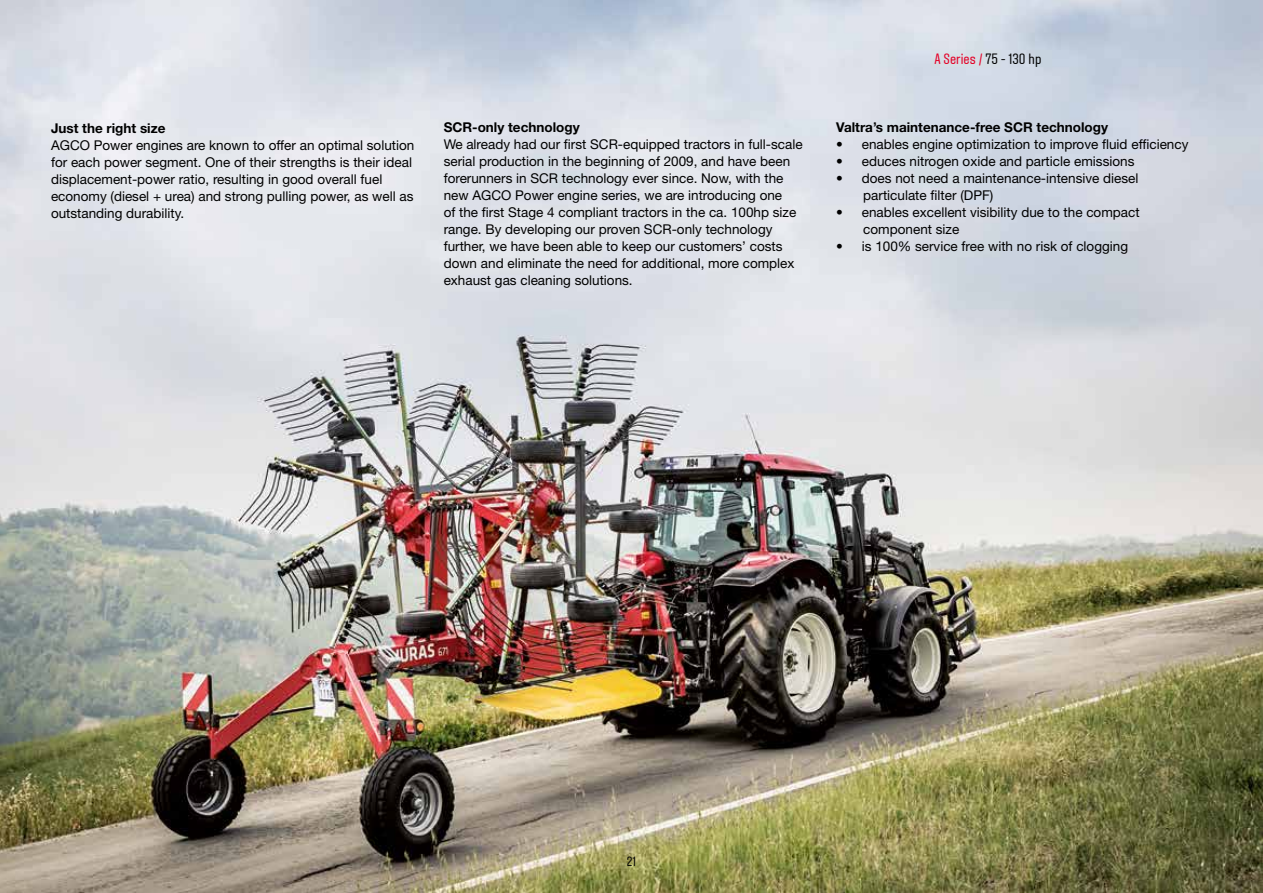
<style>
.page{position:relative;width:1263px;height:893px;background:#fff}
.page>*{position:absolute;margin:0;border:0;box-sizing:border-box;transform-origin:0 0}
.t1{font:15px "Aveny T";color:#e40026}
.t2{font:13.5px/17px "Helvetica Neue LT Std";color:#000}
.t3{font:700 13.5px "Helvetica Neue LT Std";color:#000}
.t4{font:13.5px "Aveny T";color:#000}
.s1{color:#000}
</style>
<div class="page">
<img style="left:0;top:0;width:1263px;height:893px">
<p class="t3" style="left:51px;top:120px;width:116px">Just the right size</p>
<p class="t2" style="left:51px;top:136px;width:365px">AGCO Power engines are known to offer an optimal solution for each power segment. One of their strengths is their ideal displacement-power ratio, resulting in good overall fuel economy (diesel + urea) and strong pulling power, as well as outstanding durability.</p>
<p class="t3" style="left:444px;top:119px;width:137px">SCR-only technology</p>
<p class="t2" style="left:444px;top:136px;width:361px">We already had our first SCR-equipped tractors in full-scale serial production in the beginning of 2009, and have been forerunners in SCR technology ever since. Now, with the new AGCO Power engine series, we are introducing one<br>of the first Stage 4 compliant tractors in the ca. 100hp size range. By developing our proven SCR-only technology further, we have been able to keep our customers’ costs down and eliminate the need for additional, more complex exhaust gas cleaning solutions.</p>
<p class="t1" style="left:934px;top:50px;width:108px">A Series / <span class="s1">75 - 130 hp</span></p>
<p class="t3" style="left:836px;top:119px;width:273px">Valtra’s maintenance-free SCR technology</p>
<p class="t2" style="left:836px;top:136px;width:354px">• enables engine optimization to improve fluid efficiency</p>
<p class="t2" style="left:836px;top:153px;width:300px">• educes nitrogen oxide and particle emissions</p>
<p class="t2" style="left:863px;top:170px;width:277px;text-indent:-27px">• does not need a maintenance-intensive diesel particulate filter (DPF)</p>
<p class="t2" style="left:863px;top:204px;width:278px;text-indent:-27px">• enables excellent visibility due to the compact component size</p>
<p class="t2" style="left:836px;top:238px;width:293px">• is 100% service free with no risk of clogging</p>
<p class="t4" style="left:627px;top:854px;width:11px">21</p>
</div>
